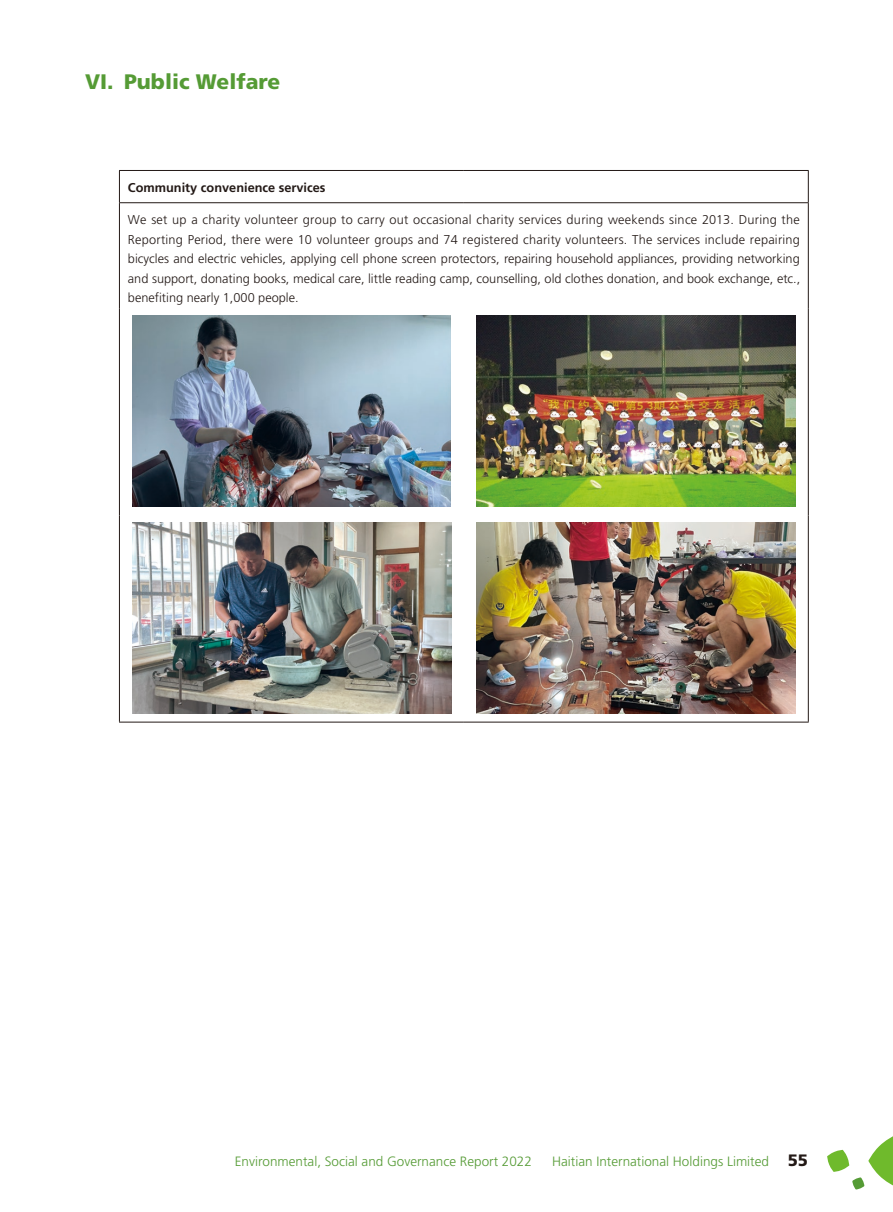
<style>
.page{position:relative;width:893px;height:1212px;background:#fff}
.page>*{position:absolute;margin:0;border:0;box-sizing:border-box;transform-origin:0 0}
.t1{font:900 21px "Frutiger LT Std";color:#559b35}
.t2{font:300 13.5px "Frutiger LT Std";color:#559b35}
.t3{font:300 12.75px/19.5px "Frutiger LT Std";color:#231916;text-align:justify}
.t4{font:700 12.75px "Frutiger LT Std";color:#231916}
.s1{font-weight:900;font-size:16.5px;color:#231916}
</style>
<div class="page">
<svg style="left:827px;top:1136px;width:66px;height:53px"></svg>
<hr style="left:119px;top:170px;width:345px;height:1px;background:#231916">
<hr style="left:119px;top:171px;width:1px;height:31px;background:#231916">
<hr style="left:464px;top:170px;width:345px;height:1px;background:#231916">
<hr style="left:808px;top:171px;width:1px;height:31px;background:#231916">
<hr style="left:119px;top:202px;width:345px;height:1px;background:#231916">
<hr style="left:119px;top:203px;width:1px;height:106px;background:#231916">
<hr style="left:464px;top:202px;width:345px;height:1px;background:#231916">
<hr style="left:808px;top:203px;width:1px;height:106px;background:#231916">
<hr style="left:119px;top:309px;width:1px;height:206px;background:#231916">
<hr style="left:808px;top:309px;width:1px;height:206px;background:#231916">
<hr style="left:119px;top:515px;width:1px;height:207px;background:#231916">
<hr style="left:808px;top:515px;width:1px;height:207px;background:#231916">
<hr style="left:119px;top:722px;width:345px;height:1px;background:#231916">
<hr style="left:464px;top:722px;width:345px;height:1px;background:#231916">
<img style="left:132px;top:316px;width:319px;height:191px">
<img style="left:477px;top:316px;width:318px;height:191px">
<img style="left:132px;top:522px;width:319px;height:191px">
<img style="left:477px;top:522px;width:318px;height:191px">
<h1 class="t1" style="left:85px;top:69px;width:197px">VI. Public Welfare</h1>
<p class="t4" style="left:128px;top:180px;width:199px">Community convenience services</p>
<p class="t3" style="left:128px;top:210px;width:674px">We set up a charity volunteer group to carry out occasional charity services during weekends since 2013. During the Reporting Period, there were 10 volunteer groups and 74 registered charity volunteers. The services include repairing bicycles and electric vehicles, applying cell phone screen protectors, repairing household appliances, providing networking and support, donating books, medical care, little reading camp, counselling, old clothes donation, and book exchange, etc., benefiting nearly 1,000 people.</p>
<p class="t2" style="left:235px;top:1153px;width:299px">Environmental, Social and Governance Report 2022</p>
<p class="t2" style="left:552px;top:1153px;width:257px">Haitian International Holdings Limited <span class="s1">55</span></p>
</div>
